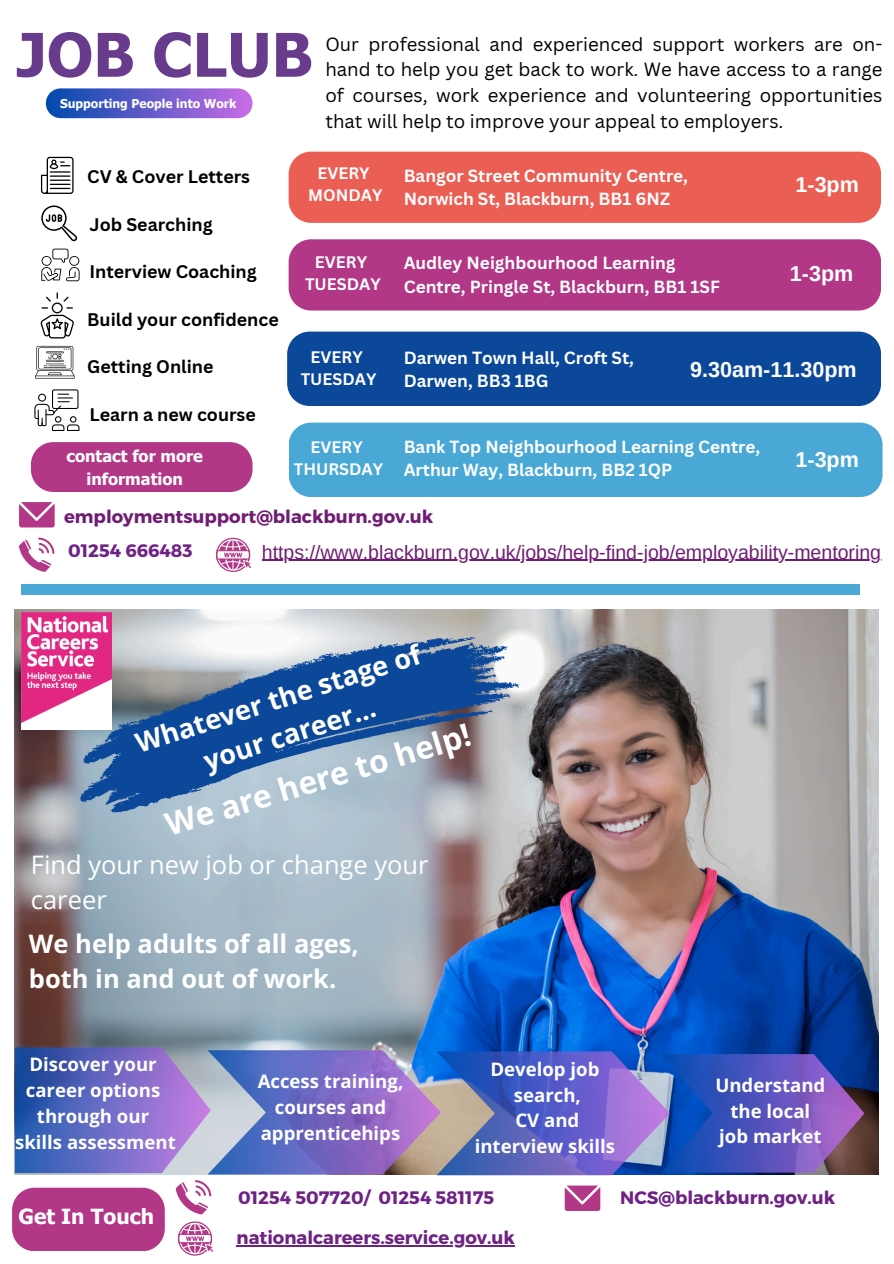
<style>
.page{position:relative;width:894px;height:1264px;background:#fff}
.page>*{position:absolute;margin:0;border:0;box-sizing:border-box;transform-origin:0 0}
.t1{font:700 60.3px "Tahoma";color:#683b8d}
.t2{font:700 31.5px "Open Sans";color:#fff}
.t3{font:700 27px/37.2px "Open Sans";color:#fff;text-align:center}
.t4{font:700 25.5px/34.8px "Open Sans";color:#fff}
.t5{font:25.5px/34.8px "Open Sans";color:#fff}
.t6{font:700 21.6px "Arimo";color:#fff}
.t7{font:700 20.85px "Tahoma";color:#fff}
.t8{font:19.5px "Arimo";color:#701d74}
.t9{font:18.6px/25.5px "Canva Sans";color:#000;text-align:justify}
.t10{font:700 18.6px "Open Sans";color:#fff}
.t11{font:700 18px "Montserrat";color:#6e2384}
.t12{font:700 18px "Montserrat";color:#701d74}
.t13{font:700 17.7px "Canva Sans";color:#000}
.t14{font:700 17.1px/23.2px "Canva Sans";color:#fff}
.t15{font:700 16.35px "Tahoma";color:#fff}
.t16{font:700 16.2px "Canva Sans";color:#fff}
.t17{font:700 12.15px "Tahoma";color:#fff}
</style>
<div class="page">
<svg style="left:46px;top:88px;width:206px;height:30px;background:#6a61cb"></svg>
<svg style="left:35px;top:346px;width:39px;height:32px"></svg>
<svg style="left:41px;top:249px;width:39px;height:32px"></svg>
<svg style="left:41px;top:157px;width:33px;height:37px"></svg>
<svg style="left:41px;top:205px;width:36px;height:36px"></svg>
<svg style="left:34px;top:389px;width:45px;height:42px"></svg>
<svg style="left:40px;top:292px;width:34px;height:46px"></svg>
<div style="left:288px;top:152px;width:592px;height:71px;background:#eb5e54"></div>
<div style="left:287px;top:331px;width:593px;height:75px;background:#0c4899"></div>
<div style="left:288px;top:239px;width:592px;height:71px;background:#b33787"></div>
<svg style="left:19px;top:502px;width:36px;height:25px"></svg>
<svg style="left:19px;top:537px;width:35px;height:35px"></svg>
<div style="left:31px;top:442px;width:221px;height:50px;background:#b33787"></div>
<svg style="left:216px;top:537px;width:35px;height:34px"></svg>
<div style="left:289px;top:422px;width:593px;height:75px;background:#49a8d6"></div>
<div style="left:22px;top:584px;width:837px;height:10px;background:#49a8d6"></div>
<img style="left:15px;top:609px;width:863px;height:565px">
<img style="left:22px;top:612px;width:38px;height:117px">
<svg style="left:60px;top:609px;width:465px;height:213px;background:#8293b5"></svg>
<hr style="left:262px;top:559px;width:618px;height:2px;background:#701d74">
<svg style="left:12px;top:1047px;width:852px;height:208px"></svg>
<p class="t1" style="left:17px;top:16px;width:298px">JOB CLUB</p>
<p class="t17" style="left:60px;top:96px;width:178px">Supporting People into Work</p>
<p class="t9" style="left:325px;top:31px;width:558px">Our professional and experienced support workers are on&shy;hand to help you get back to work. We have access to a range of courses, work experience and volunteering opportunities that will help to improve your appeal to employers.</p>
<p class="t13" style="left:87px;top:164px;width:164px">CV &amp; Cover Letters</p>
<p class="t13" style="left:89px;top:212px;width:125px">Job Searching</p>
<p class="t13" style="left:89px;top:259px;width:169px">Interview Coaching</p>
<p class="t13" style="left:87px;top:307px;width:193px">Build your confidence</p>
<p class="t13" style="left:87px;top:354px;width:128px">Getting Online</p>
<p class="t13" style="left:89px;top:402px;width:168px">Learn a new course</p>
<p class="t15" style="left:66px;top:446px;width:138px">contact for more</p>
<h5 class="t15" style="left:86px;top:468px;width:98px">information</h5>
<p class="t16" style="left:317px;top:161px;width:54px">EVERY</p>
<h5 class="t16" style="left:308px;top:183px;width:76px">MONDAY</h5>
<p class="t16" style="left:315px;top:251px;width:54px">EVERY</p>
<p class="t16" style="left:305px;top:273px;width:77px">TUESDAY</p>
<p class="t16" style="left:310px;top:346px;width:54px">EVERY</p>
<p class="t16" style="left:300px;top:368px;width:77px">TUESDAY</p>
<h5 class="t16" style="left:310px;top:435px;width:54px">EVERY</h5>
<p class="t16" style="left:294px;top:458px;width:91px">THURSDAY</p>
<p class="t14" style="left:403px;top:163px;width:286px">Bangor Street Community Centre,<br>Norwich St, Blackburn, BB1 6NZ</p>
<p class="t14" style="left:403px;top:251px;width:317px">Audley Neighbourhood Learning<br>Centre, Pringle St, Blackburn, BB1 1SF</p>
<p class="t6" style="left:795px;top:172px;width:65px">1-3pm</p>
<h5 class="t6" style="left:789px;top:261px;width:65px">1-3pm</h5>
<p class="t14" style="left:403px;top:345px;width:232px">Darwen Town Hall, Croft St,<br>Darwen, BB3 1BG</p>
<p class="t6" style="left:690px;top:357px;width:168px">9.30am-11.30pm</p>
<p class="t14" style="left:403px;top:435px;width:358px">Bank Top Neighbourhood Learning Centre,</p>
<p class="t14" style="left:403px;top:458px;width:270px">Arthur Way, Blackburn, BB2 1QP</p>
<p class="t6" style="left:795px;top:447px;width:65px">1-3pm</p>
<p class="t12" style="left:64px;top:505px;width:370px">employmentsupport@blackburn.gov.uk</p>
<p class="t11" style="left:68px;top:539px;width:126px">01254 666483</p>
<p class="t8" style="left:262px;top:541px;width:620px">https://www.blackburn.gov.uk/jobs/help-find-job/employability-mentoring</p>
<p class="t3" style="left:131px;top:726px;width:299px;rotate:-18deg">Whatever the stage of your career...</p>
<p class="t2" style="left:160px;top:804px;width:318px;rotate:-17deg">We are here to help!</p>
<p class="t5" style="left:31px;top:846px;width:399px">Find your new job or change your career</p>
<p class="t4" style="left:29px;top:926px;width:331px">We help adults of all ages, both in and out of work.</p>
<p class="t10" style="left:29px;top:1051px;width:129px">Discover your</p>
<h6 class="t10" style="left:26px;top:1076px;width:136px">career options</h6>
<p class="t10" style="left:37px;top:1102px;width:114px">through our</p>
<h3 class="t10" style="left:15px;top:1128px;width:162px">skills assessment</h3>
<p class="t10" style="left:257px;top:1067px;width:147px">Access training,</p>
<p class="t10" style="left:275px;top:1093px;width:113px">courses and</p>
<p class="t10" style="left:260px;top:1119px;width:141px">apprenticehips</p>
<h2 class="t10" style="left:490px;top:1055px;width:110px">Develop job</h2>
<h4 class="t10" style="left:513px;top:1081px;width:68px">search,</h4>
<h3 class="t10" style="left:515px;top:1107px;width:65px">CV and</h3>
<p class="t10" style="left:474px;top:1133px;width:142px">interview skills</p>
<p class="t10" style="left:715px;top:1071px;width:111px">Understand</p>
<p class="t10" style="left:730px;top:1097px;width:81px">the local</p>
<p class="t10" style="left:719px;top:1123px;width:104px">job market</p>
<p class="t7" style="left:19px;top:1203px;width:137px">Get In Touch</p>
<p class="t11" style="left:238px;top:1185px;width:257px">01254 507720/ 01254 581175</p>
<p class="t11" style="left:236px;top:1225px;width:280px">nationalcareers.service.gov.uk</p>
<p class="t11" style="left:620px;top:1185px;width:216px">NCS@blackburn.gov.uk</p>
</div>
